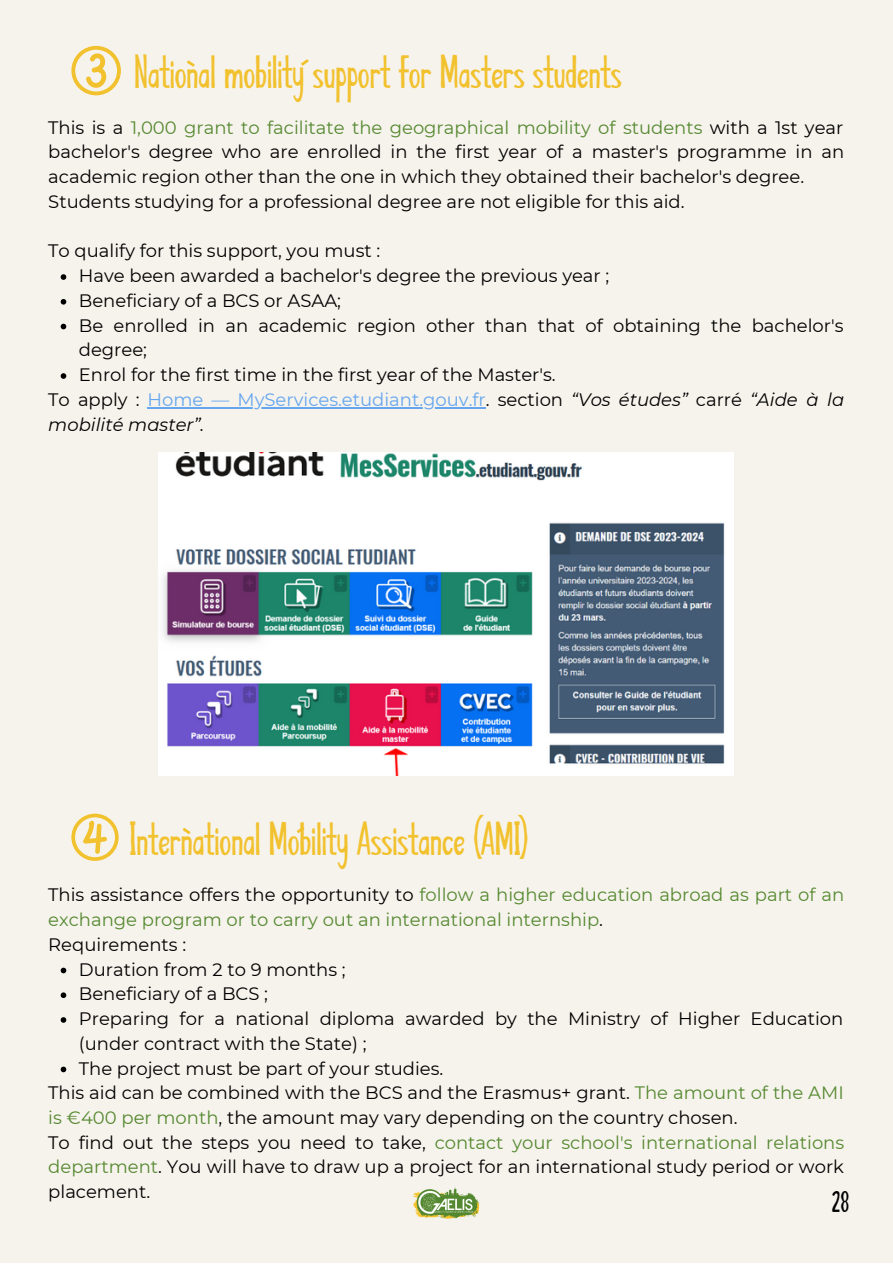
<style>
.page{position:relative;width:893px;height:1264px;background:#fff}
.page>*{position:absolute;margin:0;border:0;box-sizing:border-box;transform-origin:0 0}
.t1{font:48px "Breakfast Club";color:#f2c12e}
.t2{font:30px "Breakfast Club";color:#000}
.t3{font:18px/24.8px "Montserrat";color:#000}
.t4{font:18px/24.8px "Montserrat";color:#568931}
.t5{font:italic 18px/24.8px "Montserrat";color:#000}
.s1{color:#568931}
.s2{font-style:normal}
.s3{font-style:normal;color:#65a6ef}
.s4{color:#000}
</style>
<div class="page">
<div style="left:0;top:0;width:892px;height:1262px;background:#f6f3ec"></div>
<img style="left:413px;top:1187px;width:67px;height:32px">
<svg style="left:71px;top:46px;width:50px;height:49px"></svg>
<svg style="left:71px;top:813px;width:48px;height:47px"></svg>
<img style="left:159px;top:452px;width:574px;height:323px">
<svg style="left:61px;top:274px;width:5px;height:6px"></svg>
<svg style="left:61px;top:299px;width:5px;height:5px"></svg>
<svg style="left:61px;top:324px;width:5px;height:5px"></svg>
<svg style="left:61px;top:373px;width:5px;height:6px"></svg>
<hr style="left:148px;top:407px;width:338px;height:1px;background:#65a6ef">
<svg style="left:61px;top:967px;width:5px;height:6px"></svg>
<svg style="left:61px;top:992px;width:5px;height:6px"></svg>
<svg style="left:61px;top:1017px;width:5px;height:5px"></svg>
<svg style="left:61px;top:1066px;width:5px;height:6px"></svg>
<p class="t1" style="left:134px;top:51px;width:489px">National mobility support for Masters students</p>
<p class="t3" style="left:48px;top:115px;width:797px;text-align:justify">This is a <span class="s1">1,000 grant to facilitate the geographical mobility of students</span> with a 1st year bachelor's degree who are enrolled in the first year of a master's programme in an academic region other than the one in which they obtained their bachelor's degree.</p>
<p class="t3" style="left:48px;top:189px;width:637px">Students studying for a professional degree are not eligible for this aid.</p>
<p class="t3" style="left:48px;top:238px;width:333px">To qualify for this support, you must :</p>
<p class="t3" style="left:79px;top:263px;width:532px">Have been awarded a bachelor's degree the previous year ;</p>
<p class="t3" style="left:79px;top:288px;width:264px">Beneficiary of a BCS or ASAA;</p>
<p class="t3" style="left:79px;top:313px;width:766px">Be enrolled in an academic region other than that of obtaining the bachelor's degree;</p>
<p class="t3" style="left:79px;top:362px;width:478px">Enrol for the first time in the first year of the Master's.</p>
<p class="t5" style="left:48px;top:387px;width:797px"><span class="s2">To apply :</span> <span class="s3">Home — MyServices.etudiant.gouv.fr</span><span class="s2">. section</span> “Vos études” <span class="s2">carré</span> “Aide à la mobilité master”.</p>
<p class="t1" style="left:130px;top:818px;width:400px">International Mobility Assistance (AMI)</p>
<p class="t4" style="left:48px;top:882px;width:797px"><span class="s4">This assistance offers the opportunity to</span> follow a higher education abroad as part of an exchange program or to carry out an international internship<span class="s4">.</span></p>
<p class="t3" style="left:48px;top:932px;width:139px">Requirements :</p>
<p class="t3" style="left:79px;top:956px;width:268px">Duration from 2 to 9 months ;</p>
<p class="t3" style="left:79px;top:981px;width:191px">Beneficiary of a BCS ;</p>
<p class="t3" style="left:79px;top:1006px;width:766px">Preparing for a national diploma awarded by the Ministry of Higher Education (under contract with the State) ;</p>
<p class="t3" style="left:79px;top:1055px;width:366px">The project must be part of your studies.</p>
<p class="t3" style="left:48px;top:1080px;width:797px">This aid can be combined with the BCS and the Erasmus+ grant. <span class="s1">The amount of the AMI is €400 per month</span>, the amount may vary depending on the country chosen.</p>
<p class="t3" style="left:48px;top:1129px;width:797px;text-align:justify">To find out the steps you need to take, <span class="s1">contact your school's international relations department</span>. You will have to draw up a project for an international study period or work placement.</p>
<p class="t2" style="left:831px;top:1189px;width:19px">28</p>
</div>
